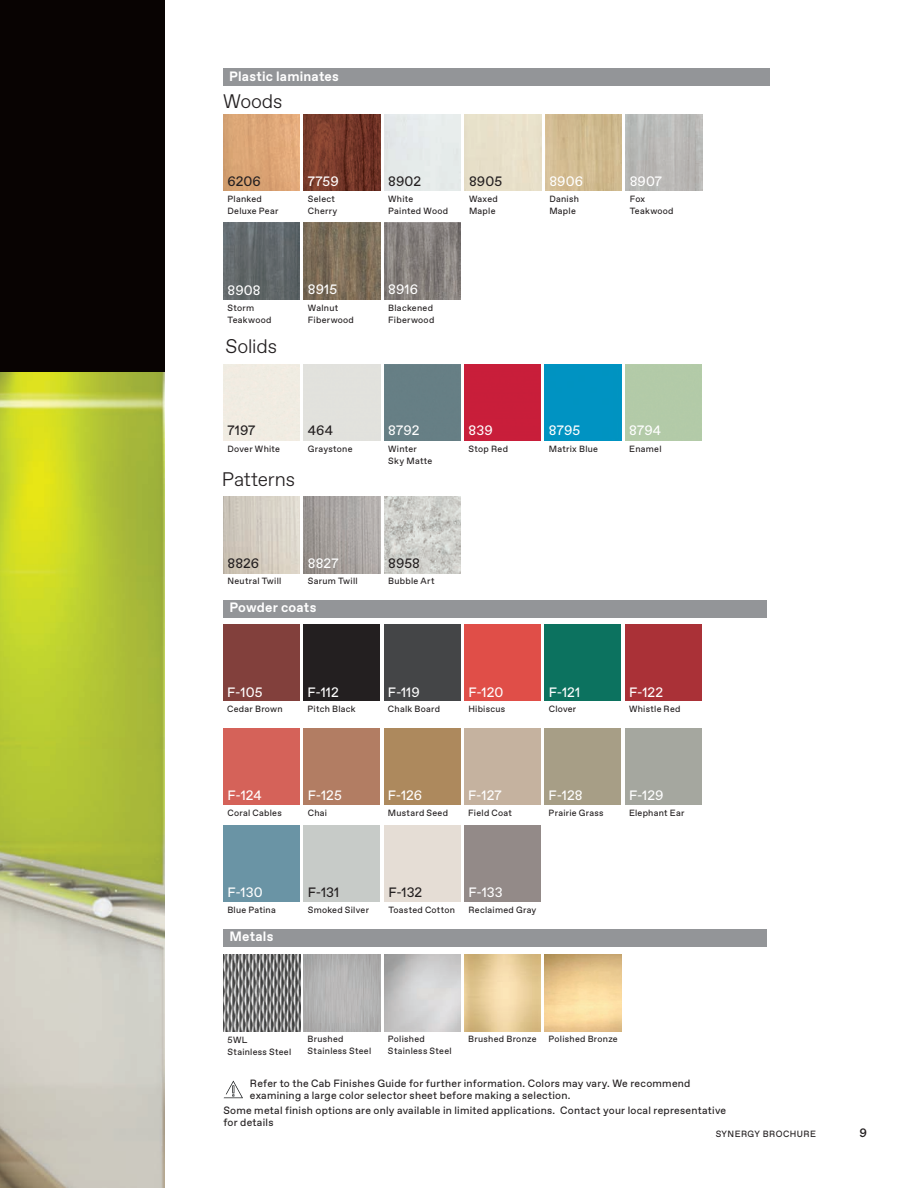
<style>
.page{position:relative;width:918px;height:1188px;background:#fff}
.page>*{position:absolute;margin:0;border:0;box-sizing:border-box;transform-origin:0 0}
._3_3_Subline_Regular{font:300 19.5px "TKE Type";letter-spacing:-.01em;color:#231f20}
._3_3_Subline_Regular-2{font:13.5px "TKE Type";letter-spacing:.005em;color:#fff}
._3_3_Subline_Regular-3{font:13.5px "TKE Type";letter-spacing:.005em;color:#231f20}
._4_2_Infobox_Blue_Co{font:700 13.5px "TKE Type";letter-spacing:.015em;color:#fff}
.page_number_right_8{font:500 12px "TKE Type";color:#231f20}
._3_7_Legend_Regular{font:10.5px/12px "TKE Type";letter-spacing:.025em;color:#231f20}
._3_7_Legend_Regular-2{font:9px/12px "TKE Type";letter-spacing:.03em;color:#231f20}
.footer_right_6_6_cap{font:9px "TKE Type";letter-spacing:.05em;color:#231f20}
</style>
<div class="page">
<img style="left:0;top:371px;width:165px;height:817px">
<div style="left:0;top:0;width:165px;height:371px;background:#080302"></div>
<div style="left:223px;top:68px;width:547px;height:18px;background:#939598"></div>
<img style="left:223px;top:114px;width:77px;height:77px">
<img style="left:545px;top:114px;width:77px;height:77px">
<img style="left:625px;top:114px;width:77px;height:77px">
<img style="left:223px;top:223px;width:77px;height:76px">
<img style="left:384px;top:223px;width:77px;height:76px">
<img style="left:304px;top:114px;width:76px;height:77px">
<img style="left:304px;top:223px;width:76px;height:76px">
<img style="left:223px;top:497px;width:77px;height:76px">
<div style="left:384px;top:364px;width:77px;height:77px;background:#667f85"></div>
<img style="left:384px;top:497px;width:77px;height:76px">
<div style="left:464px;top:364px;width:77px;height:77px;background:#c81e3a"></div>
<div style="left:545px;top:364px;width:76px;height:77px;background:#0093c2"></div>
<img style="left:304px;top:497px;width:76px;height:76px">
<div style="left:223px;top:600px;width:544px;height:17px;background:#939598"></div>
<div style="left:223px;top:929px;width:544px;height:17px;background:#939598"></div>
<img style="left:224px;top:955px;width:76px;height:76px">
<img style="left:304px;top:955px;width:76px;height:76px">
<img style="left:545px;top:955px;width:76px;height:76px">
<div style="left:223px;top:625px;width:77px;height:76px;background:#82403c"></div>
<div style="left:384px;top:728px;width:77px;height:76px;background:#ad895d"></div>
<div style="left:384px;top:625px;width:77px;height:76px;background:#444547"></div>
<div style="left:545px;top:728px;width:76px;height:76px;background:#a79e86"></div>
<div style="left:464px;top:625px;width:77px;height:76px;background:#e04e48"></div>
<div style="left:625px;top:728px;width:77px;height:76px;background:#a5a79f"></div>
<div style="left:545px;top:625px;width:76px;height:76px;background:#0c725f"></div>
<div style="left:223px;top:825px;width:77px;height:76px;background:#6a94a5"></div>
<div style="left:625px;top:625px;width:77px;height:76px;background:#aa3137"></div>
<div style="left:304px;top:825px;width:76px;height:76px;background:#c7cbc8"></div>
<div style="left:223px;top:728px;width:77px;height:77px;background:#d56259"></div>
<div style="left:384px;top:825px;width:77px;height:76px;background:#e5ddd5"></div>
<div style="left:304px;top:728px;width:76px;height:77px;background:#b27d63"></div>
<div style="left:464px;top:825px;width:77px;height:76px;background:#938a88"></div>
<div style="left:304px;top:625px;width:76px;height:76px;background:#231f20"></div>
<div style="left:464px;top:728px;width:77px;height:76px;background:#c5b29f"></div>
<svg style="left:224px;top:1081px;width:19px;height:17px"></svg>
<p class="_4_2_Infobox_Blue_Co" style="left:229px;top:68px;width:111px">Plastic laminates</p>
<p class="_3_3_Subline_Regular" style="left:223px;top:91px;width:61px">Woods</p>
<p class="_3_3_Subline_Regular-3" style="left:228px;top:173px;width:35px">6206</p>
<p class="_3_7_Legend_Regular-2" style="left:228px;top:193px;width:52px">Planked<br>Deluxe Pear</p>
<p class="_3_3_Subline_Regular-2" style="left:308px;top:173px;width:32px">7759</p>
<p class="_3_7_Legend_Regular-2" style="left:308px;top:193px;width:31px">Select<br>Cherry</p>
<p class="_3_3_Subline_Regular-2" style="left:228px;top:282px;width:35px">8908</p>
<p class="_3_3_Subline_Regular-2" style="left:308px;top:282px;width:31px">8915</p>
<p class="_3_7_Legend_Regular-2" style="left:228px;top:302px;width:45px">Storm<br>Teakwood</p>
<p class="_3_7_Legend_Regular-2" style="left:308px;top:302px;width:48px">Walnut<br>Fiberwood</p>
<p class="_3_3_Subline_Regular" style="left:226px;top:335px;width:53px">Solids</p>
<p class="_3_3_Subline_Regular-3" style="left:228px;top:423px;width:29px">7197</p>
<p class="_3_7_Legend_Regular-2" style="left:228px;top:443px;width:54px">Dover White</p>
<p class="_3_3_Subline_Regular" style="left:222px;top:468px;width:74px">Patterns</p>
<p class="_3_3_Subline_Regular-3" style="left:308px;top:423px;width:27px">464</p>
<p class="_3_7_Legend_Regular-2" style="left:308px;top:443px;width:46px">Graystone</p>
<p class="_3_3_Subline_Regular-3" style="left:228px;top:555px;width:33px">8826</p>
<p class="_3_3_Subline_Regular-2" style="left:308px;top:555px;width:32px">8827</p>
<p class="_3_7_Legend_Regular-2" style="left:308px;top:575px;width:51px">Sarum Twill</p>
<p class="_4_2_Infobox_Blue_Co" style="left:229px;top:599px;width:88px">Powder coats</p>
<p class="_3_7_Legend_Regular-2" style="left:228px;top:575px;width:55px">Neutral Twill</p>
<p class="_3_3_Subline_Regular-2" style="left:227px;top:684px;width:37px">F-105</p>
<p class="_3_7_Legend_Regular-2" style="left:227px;top:704px;width:57px">Cedar Brown</p>
<p class="_3_3_Subline_Regular-2" style="left:308px;top:684px;width:33px">F-112</p>
<p class="_3_7_Legend_Regular-2" style="left:308px;top:704px;width:50px">Pitch Black</p>
<p class="_3_3_Subline_Regular-3" style="left:388px;top:173px;width:34px">8902</p>
<p class="_3_7_Legend_Regular-2" style="left:388px;top:193px;width:61px">White<br>Painted Wood</p>
<p class="_3_3_Subline_Regular-3" style="left:469px;top:173px;width:35px">8905</p>
<p class="_3_7_Legend_Regular-2" style="left:469px;top:193px;width:30px">Waxed<br>Maple</p>
<p class="_3_3_Subline_Regular-2" style="left:388px;top:282px;width:31px">8916</p>
<p class="_3_7_Legend_Regular-2" style="left:388px;top:302px;width:48px">Blackened<br>Fiberwood</p>
<p class="_3_3_Subline_Regular-2" style="left:388px;top:423px;width:33px">8792</p>
<p class="_3_7_Legend_Regular-2" style="left:388px;top:443px;width:46px">Winter<br>Sky Matte</p>
<p class="_3_3_Subline_Regular-2" style="left:469px;top:423px;width:26px">839</p>
<p class="_3_7_Legend_Regular-2" style="left:469px;top:443px;width:41px">Stop Red</p>
<p class="_3_3_Subline_Regular-3" style="left:388px;top:555px;width:33px">8958</p>
<p class="_3_7_Legend_Regular-2" style="left:388px;top:575px;width:48px">Bubble Art</p>
<p class="_3_3_Subline_Regular-2" style="left:388px;top:684px;width:33px">F-119</p>
<p class="_3_7_Legend_Regular-2" style="left:388px;top:704px;width:54px">Chalk Board</p>
<p class="_3_3_Subline_Regular-2" style="left:468px;top:684px;width:37px">F-120</p>
<p class="_3_7_Legend_Regular-2" style="left:468px;top:704px;width:38px">Hibiscus</p>
<p class="_3_3_Subline_Regular-2" style="left:549px;top:173px;width:35px">8906</p>
<p class="_3_7_Legend_Regular-2" style="left:549px;top:193px;width:31px">Danish<br>Maple</p>
<p class="_3_3_Subline_Regular-2" style="left:630px;top:173px;width:34px">8907</p>
<p class="_3_7_Legend_Regular-2" style="left:630px;top:193px;width:45px">Fox<br>Teakwood</p>
<p class="_3_3_Subline_Regular-2" style="left:549px;top:423px;width:33px">8795</p>
<p class="_3_7_Legend_Regular-2" style="left:549px;top:443px;width:51px">Matrix Blue</p>
<p class="_3_3_Subline_Regular-2" style="left:629px;top:423px;width:33px">8794</p>
<p class="_3_7_Legend_Regular-2" style="left:629px;top:443px;width:34px">Enamel</p>
<p class="_3_3_Subline_Regular-2" style="left:549px;top:684px;width:33px">F-121</p>
<p class="_3_7_Legend_Regular-2" style="left:549px;top:704px;width:29px">Clover</p>
<p class="_3_3_Subline_Regular-2" style="left:629px;top:684px;width:35px">F-122</p>
<p class="_3_7_Legend_Regular-2" style="left:629px;top:704px;width:53px">Whistle Red</p>
<p class="_3_3_Subline_Regular-2" style="left:227px;top:788px;width:36px">F-124</p>
<p class="_3_7_Legend_Regular-2" style="left:227px;top:807px;width:56px">Coral Cables</p>
<p class="_3_3_Subline_Regular-2" style="left:308px;top:788px;width:36px">F-125</p>
<p class="_3_7_Legend_Regular-2" style="left:308px;top:807px;width:21px">Chai</p>
<p class="_3_3_Subline_Regular-2" style="left:388px;top:787px;width:36px">F-126</p>
<p class="_3_7_Legend_Regular-2" style="left:388px;top:807px;width:62px">Mustard Seed</p>
<p class="_3_3_Subline_Regular-2" style="left:468px;top:787px;width:35px">F-127</p>
<p class="_3_7_Legend_Regular-2" style="left:468px;top:807px;width:45px">Field Coat</p>
<p class="_3_3_Subline_Regular-2" style="left:549px;top:787px;width:35px">F-128</p>
<p class="_3_7_Legend_Regular-2" style="left:549px;top:807px;width:56px">Prairie Grass</p>
<p class="_3_3_Subline_Regular-2" style="left:629px;top:787px;width:36px">F-129</p>
<p class="_3_7_Legend_Regular-2" style="left:629px;top:807px;width:57px">Elephant Ear</p>
<p class="_3_3_Subline_Regular-2" style="left:227px;top:884px;width:37px">F-130</p>
<p class="_3_7_Legend_Regular-2" style="left:227px;top:904px;width:50px">Blue Patina</p>
<p class="_4_2_Infobox_Blue_Co" style="left:229px;top:928px;width:46px">Metals</p>
<p class="_3_3_Subline_Regular-3" style="left:308px;top:884px;width:33px">F-131</p>
<p class="_3_7_Legend_Regular-2" style="left:308px;top:904px;width:63px">Smoked Silver</p>
<p class="_3_3_Subline_Regular-3" style="left:388px;top:884px;width:36px">F-132</p>
<p class="_3_7_Legend_Regular-2" style="left:388px;top:904px;width:68px">Toasted Cotton</p>
<p class="_3_3_Subline_Regular-2" style="left:469px;top:884px;width:36px">F-133</p>
<p class="_3_7_Legend_Regular-2" style="left:469px;top:904px;width:69px">Reclaimed Gray</p>
<p class="_3_7_Legend_Regular-2" style="left:228px;top:1034px;width:65px">5WL<br>Stainless Steel</p>
<p class="_3_7_Legend_Regular-2" style="left:308px;top:1033px;width:65px">Brushed<br>Stainless Steel</p>
<p class="_3_7_Legend_Regular-2" style="left:388px;top:1033px;width:65px">Polished<br>Stainless Steel</p>
<p class="_3_7_Legend_Regular-2" style="left:468px;top:1033px;width:70px">Brushed Bronze</p>
<p class="_3_7_Legend_Regular-2" style="left:549px;top:1033px;width:71px">Polished Bronze</p>
<p class="_3_7_Legend_Regular" style="left:250px;top:1078px;width:442px">Refer to the Cab Finishes Guide for further information. Colors may vary. We recommend examining a large color selector sheet before making a selection.</p>
<p class="_3_7_Legend_Regular" style="left:223px;top:1105px;width:504px">Some metal finish options are only available in limited applications. Contact your local representative for details</p>
<p class="footer_right_6_6_cap" style="left:716px;top:1128px;width:102px">SYNERGY BROCHURE</p>
<p class="page_number_right_8" style="left:860px;top:1125px;width:9px">9</p>
<p class="footer_right_6_6_cap" style="left:700px;top:1129px;width:61px">MOMENTUM</p>
</div>
